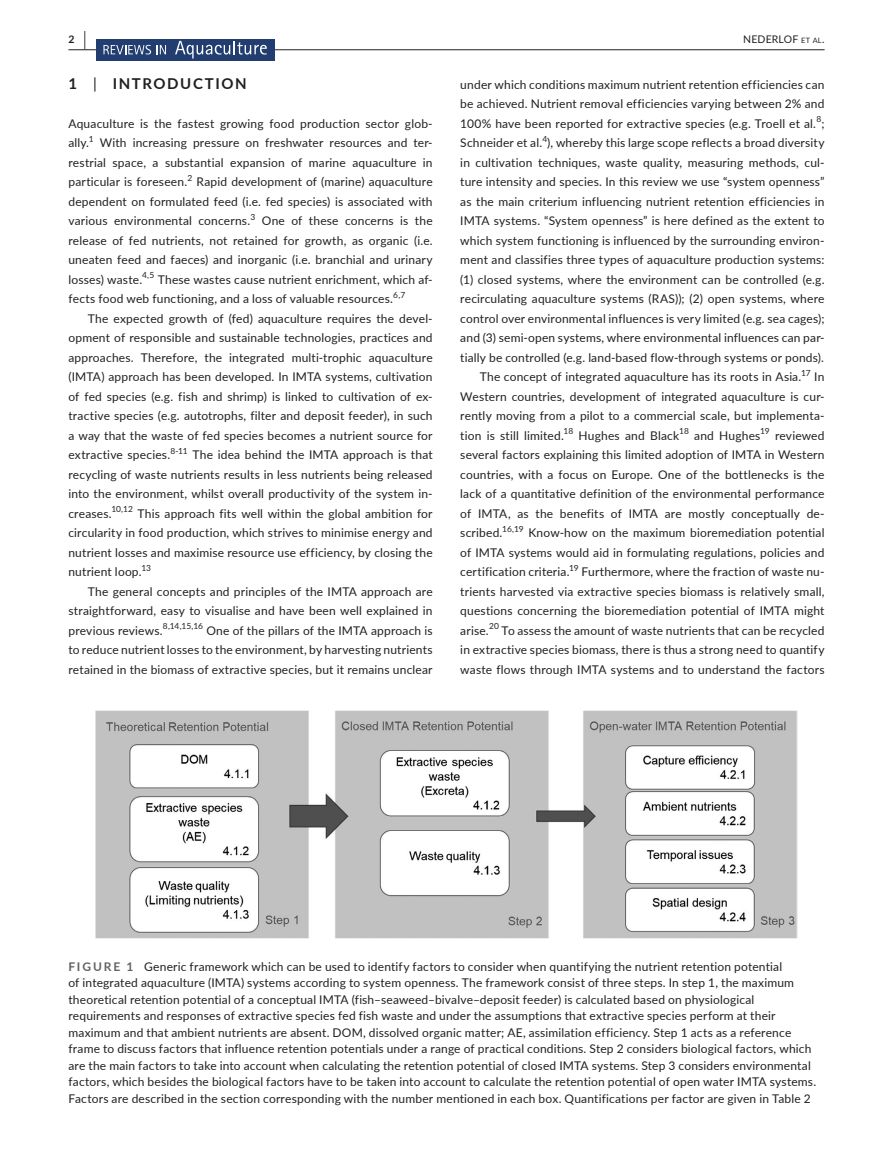
<style>
.page{position:relative;width:893px;height:1174px;background:#fff}
.page>*{position:absolute;margin:0;border:0;box-sizing:border-box;transform-origin:0 0}
.t1{font:700 15px "Lato";letter-spacing:.105em;color:#231f20}
.t2{font:12px/19.5px "Lato";letter-spacing:.015em;color:#231f20;text-align:justify}
.t3{font:10.5px "Lato";letter-spacing:.015em;color:#231f20}
.t4{font:700 10.5px "Lato";color:#231f20}
.t5{font:8.4px "Lato";letter-spacing:-.005em;color:#231f20}
.s1{font-size:19.5px}
.s2{font-size:7.35px}
.s3{font-weight:400}
.s4{font-weight:700;color:#636366}
</style>
<div class="page">
<hr style="left:68px;top:49px;width:756px;height:1px;background:#231f20">
<div style="left:96px;top:39px;width:178px;height:21px;background:#223d70"></div>
<svg style="left:175px;top:41px;width:92px;height:17px"></svg>
<svg style="left:103px;top:45px;width:48px;height:9px"></svg>
<svg style="left:157px;top:45px;width:9px;height:9px"></svg>
<img style="left:96px;top:711px;width:701px;height:227px">
<p class="t4" style="left:68px;top:31px;width:19px">2 <span class="s1">|</span></p>
<p class="t3" style="left:743px;top:31px;width:83px">NEDERLOF <span class="s2">et al</span>.</p>
<p class="t1" style="left:68px;top:72px;width:180px">1 <span class="s3">|</span> INTRODUCTION</p>
<p class="t2" style="left:68px;top:113px;width:366px">Aquaculture is the fastest growing food production sector glob&shy;ally.<sup>1</sup> With increasing pressure on freshwater resources and ter&shy;restrial space, a substantial expansion of marine aquaculture in particular is foreseen.<sup>2</sup> Rapid development of (marine) aquaculture dependent on formulated feed (i.e. fed species) is associated with various environmental concerns.<sup>3</sup> One of these concerns is the release of fed nutrients, not retained for growth, as organic (i.e. uneaten feed and faeces) and inorganic (i.e. branchial and urinary losses) waste.<sup>4,5</sup> These wastes cause nutrient enrichment, which af&shy;fects food web functioning, and a loss of valuable resources.<sup>6,7</sup></p>
<p class="t2" style="left:68px;top:308px;width:366px;text-indent:20px">The expected growth of (fed) aquaculture requires the devel&shy;opment of responsible and sustainable technologies, practices and approaches. Therefore, the integrated multi-trophic aquaculture (IMTA) approach has been developed. In IMTA systems, cultivation of fed species (e.g. fish and shrimp) is linked to cultivation of ex&shy;tractive species (e.g. autotrophs, filter and deposit feeder), in such a way that the waste of fed species becomes a nutrient source for extractive species.<sup>8-11</sup> The idea behind the IMTA approach is that recycling of waste nutrients results in less nutrients being released into the environment, whilst overall productivity of the system in&shy;creases.</p>
<p class="t2" style="left:460px;top:74px;width:366px">under which conditions maximum nutrient retention efficiencies can</p>
<p class="t2" style="left:460px;top:93px;width:366px">be achieved. Nutrient removal efficiencies varying between 2% and</p>
<p class="t2" style="left:460px;top:113px;width:366px">100% have been reported for extractive species (e.g. Troell et al.<sup>8</sup>;</p>
<p class="t2" style="left:460px;top:132px;width:366px">Schneider et al.<sup>4</sup>), whereby this large scope reflects a broad diversity</p>
<p class="t2" style="left:460px;top:152px;width:366px">in cultivation techniques, waste quality, measuring methods, cul-</p>
<p class="t2" style="left:460px;top:171px;width:366px">ture intensity and species. In this review we use “system openness”</p>
<p class="t2" style="left:460px;top:191px;width:366px">as the main criterium influencing nutrient retention efficiencies in</p>
<p class="t2" style="left:460px;top:210px;width:366px">IMTA systems. “System openness” is here defined as the extent to</p>
<p class="t2" style="left:460px;top:230px;width:366px">which system functioning is influenced by the surrounding environ-</p>
<p class="t2" style="left:460px;top:249px;width:366px">ment and classifies three types of aquaculture production systems:</p>
<p class="t2" style="left:460px;top:269px;width:366px">(1) closed systems, where the environment can be controlled (e.g.</p>
<p class="t2" style="left:460px;top:288px;width:366px">recirculating aquaculture systems (RAS)); (2) open systems, where</p>
<p class="t2" style="left:460px;top:308px;width:366px">control over environmental influences is very limited (e.g. sea cages);</p>
<p class="t2" style="left:460px;top:327px;width:366px">and (3) semi-open systems, where environmental influences can par-</p>
<p class="t2" style="left:460px;top:347px;width:365px">tially be controlled (e.g. land-based flow-through systems or ponds).</p>
<p class="t2" style="left:480px;top:366px;width:346px">The concept of integrated aquaculture has its roots in Asia.<sup>17</sup> In</p>
<p class="t2" style="left:460px;top:386px;width:366px">Western countries, development of integrated aquaculture is cur-</p>
<p class="t2" style="left:460px;top:405px;width:366px">rently moving from a pilot to a commercial scale, but implementa-</p>
<p class="t2" style="left:460px;top:425px;width:220px">tion is still limited.<sup>18</sup> Hughes and Black</p>
<p class="t5" style="left:679px;top:425px;width:11px">18</p>
<p class="t2" style="left:694px;top:425px;width:68px">and Hughes</p>
<p class="t5" style="left:760px;top:425px;width:11px">19</p>
<p class="t2" style="left:460px;top:425px;width:366px;text-indent:315px">reviewed several factors explaining this limited adoption of IMTA in Western countries, with a focus on Europe. One of the bottlenecks is the lack of a quantitative definition of the environmental performance of IMTA, as the benefits of IMTA are mostly conceptually de&shy;scribed.</p>
<p class="t5" style="left:111px;top:503px;width:23px">10,12</p>
<p class="t2" style="left:68px;top:503px;width:366px;text-indent:69px">This approach fits well within the global ambition for circularity in food production, which strives to minimise energy and nutrient losses and maximise resource use efficiency, by closing the nutrient loop.</p>
<p class="t5" style="left:502px;top:523px;width:23px">16,19</p>
<p class="t2" style="left:460px;top:522px;width:366px;text-indent:68px">Know-how on the maximum bioremediation potential of IMTA systems would aid in formulating regulations, policies and certification criteria.</p>
<p class="t5" style="left:141px;top:562px;width:11px">13</p>
<p class="t2" style="left:68px;top:581px;width:366px;text-indent:20px">The general concepts and principles of the IMTA approach are straightforward, easy to visualise and have been well explained in previous reviews.</p>
<p class="t5" style="left:569px;top:562px;width:11px">19</p>
<p class="t2" style="left:460px;top:561px;width:366px;text-indent:121px">Furthermore, where the fraction of waste nu&shy;trients harvested via extractive species biomass is relatively small, questions concerning the bioremediation potential of IMTA might arise.</p>
<p class="t5" style="left:163px;top:620px;width:42px">8,14,15,16</p>
<p class="t5" style="left:489px;top:620px;width:11px">20</p>
<p class="t2" style="left:460px;top:620px;width:366px;text-indent:41px">To assess the amount of waste nutrients that can be recycled in extractive species biomass, there is thus a strong need to quantify waste flows through IMTA systems and to understand the factors</p>
<p class="t2" style="left:68px;top:620px;width:366px;text-indent:138px">One of the pillars of the IMTA approach is to reduce nutrient losses to the environment, by harvesting nutrients retained in the biomass of extractive species, but it remains unclear</p>
<p class="t2" style="left:68px;top:957px;width:749px;line-height:16.5px;text-align:left"><span class="s4">FIGURE 1</span> Generic framework which can be used to identify factors to consider when quantifying the nutrient retention potential<br>of integrated aquaculture (IMTA) systems according to system openness. The framework consist of three steps. In step 1, the maximum theoretical retention potential of a conceptual IMTA (fish–seaweed–bivalve–deposit feeder) is calculated based on physiological requirements and responses of extractive species fed fish waste and under the assumptions that extractive species perform at their maximum and that ambient nutrients are absent. DOM, dissolved organic matter; AE, assimilation efficiency. Step 1 acts as a reference frame to discuss factors that influence retention potentials under a range of practical conditions. Step 2 considers biological factors, which are the main factors to take into account when calculating the retention potential of closed IMTA systems. Step 3 considers environmental factors, which besides the biological factors have to be taken into account to calculate the retention potential of open water IMTA systems.<br>Factors are described in the section corresponding with the number mentioned in each box. Quantifications per factor are given in Table 2</p>
</div>
